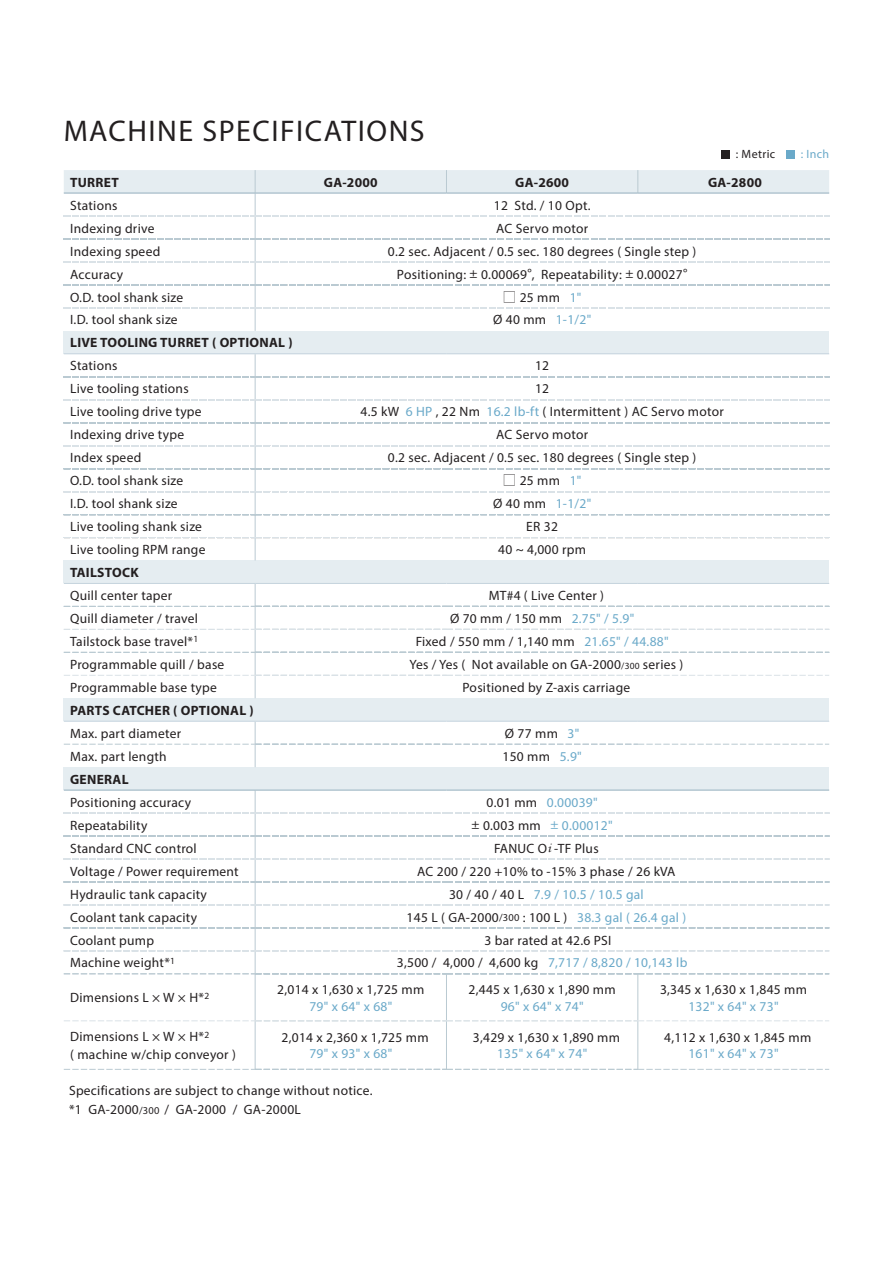
<style>
.page{position:relative;width:893px;height:1263px;background:#fff}
.page>*{position:absolute;margin:0;border:0;box-sizing:border-box;transform-origin:0 0}
.t1{font:30px "Myriad Pro";letter-spacing:.05em;color:#231f20}
.t2{font:13.5px/18px "Myriad Pro";letter-spacing:.02em;color:#231f20}
.t3{font:13.5px "Myriad Pro";letter-spacing:.02em;color:#6aa9c9}
.t4{font:700 13.5px "Myriad Pro";letter-spacing:.02em;color:#231f20}
.t5{font:12px "Myriad Pro";letter-spacing:.03em;color:#231f20}
.t6{font:12px "Myriad Pro";color:#6aa9c9}
.s1{font-family:"Lin Gothic";font-weight:500}
.s2{color:#6aa9c9}
.s3{color:#231f20}
.s4{font-size:9.45px}
.s5{font-family:"Monotype Corsiva"}
.s6{font-size:10.5px}
</style>
<div class="page">
<div style="left:64px;top:331px;width:765px;height:23px;background:#e5edf1"></div>
<div style="left:64px;top:560px;width:765px;height:23px;background:#e5edf1"></div>
<div style="left:64px;top:698px;width:765px;height:23px;background:#e5edf1"></div>
<div style="left:64px;top:767px;width:765px;height:23px;background:#e5edf1"></div>
<hr style="left:446px;top:974px;width:1px;height:47px;background:#bacad2">
<hr style="left:638px;top:974px;width:1px;height:47px;background:#bacad2">
<hr style="left:446px;top:1021px;width:1px;height:48px;background:#bacad2">
<hr style="left:638px;top:1021px;width:1px;height:48px;background:#bacad2">
<hr style="left:255px;top:974px;width:1px;height:47px;background:#bacad2">
<hr style="left:255px;top:1021px;width:1px;height:48px;background:#bacad2">
<svg style="left:64px;top:170px;width:765px;height:161px"></svg>
<svg style="left:64px;top:354px;width:765px;height:206px"></svg>
<svg style="left:64px;top:791px;width:765px;height:183px"></svg>
<svg style="left:64px;top:1069px;width:765px;height:1px"></svg>
<svg style="left:64px;top:1020px;width:765px;height:1px"></svg>
<svg style="left:64px;top:722px;width:765px;height:45px"></svg>
<svg style="left:64px;top:584px;width:765px;height:114px"></svg>
<hr style="left:64px;top:790px;width:191px;height:1px;background:#94afbd">
<hr style="left:255px;top:790px;width:191px;height:1px;background:#94afbd">
<hr style="left:446px;top:790px;width:192px;height:1px;background:#94afbd">
<hr style="left:638px;top:790px;width:191px;height:1px;background:#94afbd">
<hr style="left:64px;top:583px;width:191px;height:1px;background:#c4d3dd">
<hr style="left:255px;top:583px;width:191px;height:1px;background:#c4d3dd">
<hr style="left:446px;top:583px;width:192px;height:1px;background:#c4d3dd">
<hr style="left:638px;top:583px;width:191px;height:1px;background:#c4d3dd">
<hr style="left:64px;top:353px;width:191px;height:1px;background:#c4d3dd">
<hr style="left:255px;top:353px;width:191px;height:1px;background:#c4d3dd">
<hr style="left:446px;top:353px;width:192px;height:1px;background:#c4d3dd">
<hr style="left:638px;top:353px;width:191px;height:1px;background:#c4d3dd">
<hr style="left:64px;top:193px;width:191px;height:1px;background:#94afbd">
<hr style="left:255px;top:193px;width:191px;height:1px;background:#94afbd">
<hr style="left:446px;top:193px;width:192px;height:1px;background:#94afbd">
<hr style="left:638px;top:193px;width:191px;height:1px;background:#94afbd">
<hr style="left:64px;top:721px;width:191px;height:1px;background:#c4d3dd">
<hr style="left:255px;top:721px;width:191px;height:1px;background:#c4d3dd">
<hr style="left:446px;top:721px;width:192px;height:1px;background:#c4d3dd">
<hr style="left:638px;top:721px;width:191px;height:1px;background:#c4d3dd">
<div style="left:722px;top:151px;width:8px;height:8px;background:#231f20"></div>
<div style="left:786px;top:151px;width:9px;height:8px;background:#6aa9c9"></div>
<h1 class="t1" style="left:64px;top:113px;width:362px">MACHINE SPECIFICATIONS</h1>
<p class="t5" style="left:736px;top:147px;width:41px">: Metric</p>
<p class="t6" style="left:801px;top:147px;width:30px">: Inch</p>
<p class="t4" style="left:70px;top:173px;width:50px">TURRET</p>
<p class="t4" style="left:324px;top:173px;width:55px">GA-2000</p>
<p class="t4" style="left:515px;top:173px;width:55px">GA-2600</p>
<p class="t4" style="left:708px;top:173px;width:55px">GA-2800</p>
<p class="t2" style="left:70px;top:196px;width:49px">Stations</p>
<p class="t2" style="left:494px;top:196px;width:98px">12 Std. / 10 Opt.</p>
<p class="t2" style="left:70px;top:219px;width:86px">Indexing drive</p>
<p class="t2" style="left:496px;top:219px;width:94px">AC Servo motor</p>
<p class="t2" style="left:70px;top:242px;width:92px">Indexing speed</p>
<p class="t2" style="left:388px;top:242px;width:310px">0.2 sec. Adjacent / 0.5 sec. 180 degrees ( Single step )</p>
<p class="t2" style="left:70px;top:265px;width:54px">Accuracy</p>
<p class="t2" style="left:397px;top:265px;width:292px">Positioning: ± 0.00069°, Repeatability: ± 0.00027°</p>
<p class="t2" style="left:70px;top:288px;width:115px">O.D. tool shank size</p>
<p class="t2" style="left:503px;top:288px;width:80px"><span class="s1">□</span> 25 mm <span class="s2">1"</span></p>
<p class="t2" style="left:70px;top:311px;width:109px">I.D. tool shank size</p>
<p class="t3" style="left:493px;top:312px;width:100px"><span class="s3">Ø 40 mm</span> 1-1/2"</p>
<p class="t4" style="left:70px;top:334px;width:224px">LIVE TOOLING TURRET ( OPTIONAL )</p>
<p class="t2" style="left:70px;top:357px;width:49px">Stations</p>
<p class="t2" style="left:535px;top:357px;width:16px">12</p>
<p class="t2" style="left:70px;top:380px;width:120px">Live tooling stations</p>
<p class="t2" style="left:535px;top:380px;width:16px">12</p>
<p class="t2" style="left:70px;top:403px;width:133px">Live tooling drive type</p>
<p class="t2" style="left:361px;top:403px;width:365px">4.5 kW <span class="s2">6 HP</span> , 22 Nm <span class="s2">16.2 lb-ft</span> ( Intermittent ) AC Servo motor</p>
<p class="t2" style="left:70px;top:426px;width:115px">Indexing drive type</p>
<p class="t2" style="left:496px;top:426px;width:94px">AC Servo motor</p>
<p class="t2" style="left:70px;top:448px;width:73px">Index speed</p>
<p class="t2" style="left:388px;top:448px;width:310px">0.2 sec. Adjacent / 0.5 sec. 180 degrees ( Single step )</p>
<p class="t2" style="left:70px;top:471px;width:115px">O.D. tool shank size</p>
<p class="t2" style="left:503px;top:471px;width:80px"><span class="s1">□</span> 25 mm <span class="s2">1"</span></p>
<p class="t2" style="left:70px;top:494px;width:109px">I.D. tool shank size</p>
<p class="t3" style="left:493px;top:495px;width:100px"><span class="s3">Ø 40 mm</span> 1-1/2"</p>
<p class="t2" style="left:70px;top:517px;width:133px">Live tooling shank size</p>
<p class="t2" style="left:526px;top:517px;width:33px">ER 32</p>
<p class="t2" style="left:70px;top:540px;width:137px">Live tooling RPM range</p>
<p class="t2" style="left:498px;top:540px;width:89px">40 ~ 4,000 rpm</p>
<p class="t4" style="left:70px;top:564px;width:70px">TAILSTOCK</p>
<p class="t2" style="left:70px;top:586px;width:104px">Quill center taper</p>
<p class="t2" style="left:489px;top:586px;width:117px">MT#4 ( Live Center )</p>
<p class="t2" style="left:70px;top:609px;width:129px">Quill diameter / travel</p>
<p class="t2" style="left:450px;top:609px;width:186px">Ø 70 mm / 150 mm <span class="s2">2.75" / 5.9"</span></p>
<p class="t2" style="left:70px;top:632px;width:130px">Tailstock base travel*<sup>1</sup></p>
<p class="t2" style="left:416px;top:632px;width:254px">Fixed / 550 mm / 1,140 mm <span class="s2">21.65" / 44.88"</span></p>
<p class="t2" style="left:70px;top:655px;width:156px">Programmable quill / base</p>
<p class="t2" style="left:409px;top:655px;width:275px">Yes / Yes ( Not available on GA-2000<span class="s4">/300</span> series )</p>
<p class="t2" style="left:70px;top:678px;width:148px">Programmable base type</p>
<p class="t2" style="left:463px;top:678px;width:169px">Positioned by Z-axis carriage</p>
<p class="t4" style="left:70px;top:701px;width:185px">PARTS CATCHER ( OPTIONAL )</p>
<p class="t2" style="left:70px;top:724px;width:113px">Max. part diameter</p>
<p class="t2" style="left:505px;top:724px;width:76px">Ø 77 mm <span class="s2">3"</span></p>
<p class="t2" style="left:70px;top:747px;width:98px">Max. part length</p>
<p class="t2" style="left:503px;top:747px;width:81px">150 mm <span class="s2">5.9"</span></p>
<p class="t4" style="left:70px;top:770px;width:60px">GENERAL</p>
<p class="t2" style="left:70px;top:793px;width:122px">Positioning accuracy</p>
<p class="t3" style="left:487px;top:794px;width:113px"><span class="s3">0.01 mm</span> 0.00039"</p>
<p class="t2" style="left:70px;top:816px;width:79px">Repeatability</p>
<p class="t3" style="left:472px;top:817px;width:143px"><span class="s3">± 0.003 mm</span> ± 0.00012"</p>
<p class="t2" style="left:70px;top:839px;width:128px">Standard CNC control</p>
<p class="t2" style="left:494px;top:839px;width:106px">FANUC O<span class="s5">i</span> -TF Plus</p>
<p class="t2" style="left:70px;top:862px;width:170px">Voltage / Power requirement</p>
<p class="t2" style="left:417px;top:862px;width:260px">AC 200 / 220 +10% to -15% 3 phase / 26 kVA</p>
<p class="t2" style="left:70px;top:885px;width:138px">Hydraulic tank capacity</p>
<p class="t3" style="left:449px;top:886px;width:196px"><span class="s3">30 / 40 / 40 L</span> 7.9 / 10.5 / 10.5 gal</p>
<p class="t2" style="left:70px;top:908px;width:128px">Coolant tank capacity</p>
<p class="t2" style="left:407px;top:908px;width:281px">145 L ( GA-2000<span class="s6">/300</span> : 100 L ) <span class="s2">38.3 gal ( 26.4 gal )</span></p>
<p class="t2" style="left:70px;top:931px;width:85px">Coolant pump</p>
<p class="t2" style="left:484px;top:931px;width:128px">3 bar rated at 42.6 PSI</p>
<p class="t2" style="left:70px;top:954px;width:106px">Machine weight*<sup>1</sup></p>
<p class="t3" style="left:397px;top:954px;width:292px"><span class="s3">3,500 / 4,000 / 4,600 kg</span> 7,717 / 8,820 / 10,143 lb</p>
<p class="t2" style="left:70px;top:989px;width:141px">Dimensions L × W × H*<sup>2</sup></p>
<p class="t2" style="left:277px;top:980px;width:149px">2,014 x 1,630 x 1,725 mm</p>
<p class="t3" style="left:309px;top:998px;width:84px">79" x 64" x 68"</p>
<p class="t2" style="left:469px;top:980px;width:149px">2,445 x 1,630 x 1,890 mm</p>
<p class="t3" style="left:501px;top:998px;width:84px">96" x 64" x 74"</p>
<p class="t2" style="left:660px;top:980px;width:149px">3,345 x 1,630 x 1,845 mm</p>
<p class="t3" style="left:688px;top:998px;width:92px">132" x 64" x 73"</p>
<p class="t2" style="left:70px;top:1027px;width:167px">Dimensions L × W × H*<sup>2<br></sup>( machine w/chip conveyor )</p>
<p class="t2" style="left:282px;top:1028px;width:149px">2,014 x 2,360 x 1,725 mm</p>
<p class="t3" style="left:309px;top:1045px;width:84px">79" x 93" x 68"</p>
<p class="t2" style="left:69px;top:1080px;width:305px;line-height:19.5px">Specifications are subject to change without notice. *1 GA-2000<span class="s6">/300</span> / GA-2000 / GA-2000L</p>
<p class="t2" style="left:473px;top:1028px;width:149px">3,429 x 1,630 x 1,890 mm</p>
<p class="t3" style="left:497px;top:1045px;width:92px">135" x 64" x 74"</p>
<p class="t2" style="left:664px;top:1028px;width:149px">4,112 x 1,630 x 1,845 mm</p>
<p class="t3" style="left:688px;top:1045px;width:92px">161" x 64" x 73"</p>
</div>
